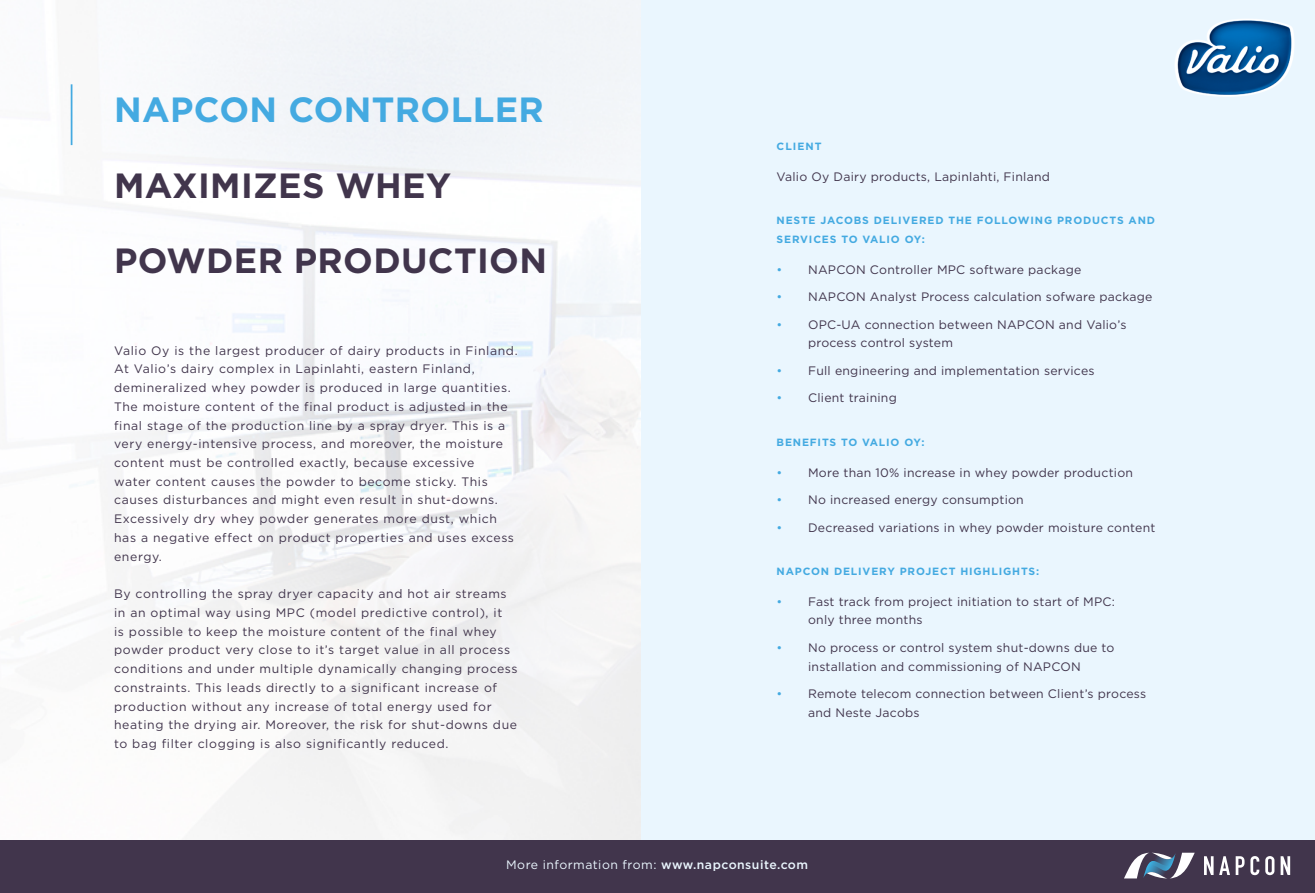
<style>
.page{position:relative;width:1315px;height:893px;background:#fff}
.page>*{position:absolute;margin:0;border:0;box-sizing:border-box;transform-origin:0 0}
.t1{font:700 35px/75.2px "Gotham";letter-spacing:.01em;color:#41354c}
.t2{font:700 35px "Gotham";letter-spacing:.01em;color:#44aae1}
.t3{font:12.25px/18.7px "Gotham";letter-spacing:.05em;color:#41354c}
.t4{font:12.25px/18.7px "Gotham";letter-spacing:.02em;color:#41354c}
.t5{font:12.25px "Gotham";letter-spacing:.04em;color:#eaf6fe}
.t6{font:700 10.5px/18.7px "Gotham";letter-spacing:.08em;color:#44aae1}
.s1{color:#44aae1}
.s2{font-weight:500}
</style>
<div class="page">
<div style="left:635px;top:0;width:680px;height:893px;background:#eaf6fe"></div>
<div style="left:0;top:0;width:640px;height:893px;background:#f8f8fa"></div>
<div style="left:0;top:840px;width:1315px;height:53px;background:#41354c"></div>
<hr style="left:71px;top:84px;width:1px;height:61px;background:#44aae1">
<img style="left:1175px;top:19px;width:119px;height:78px">
<svg style="left:1204px;top:856px;width:9px;height:19px"></svg>
<svg style="left:1219px;top:856px;width:25px;height:19px"></svg>
<svg style="left:1250px;top:856px;width:9px;height:19px"></svg>
<svg style="left:1265px;top:856px;width:9px;height:19px"></svg>
<svg style="left:1280px;top:856px;width:10px;height:19px"></svg>
<svg style="left:1124px;top:853px;width:70px;height:25px"></svg>
<h1 class="t2" style="left:114px;top:87px;width:431px">NAPCON CONTROLLER</h1>
<h1 class="t1" style="left:114px;top:147px;width:434px">MAXIMIZES WHEY<br>POWDER PRODUCTION</h1>
<p class="t3" style="left:114px;top:341px;width:405px">Valio Oy is the largest producer of dairy products in Finland.<br>At Valio’s dairy complex in Lapinlahti, eastern Finland, demineralized whey powder is produced in large quantities.<br>The moisture content of the final product is adjusted in the final stage of the production line by a spray dryer. This is a very energy-intensive process, and moreover, the moisture content must be controlled exactly, because excessive<br>water content causes the powder to become sticky. This causes disturbances and might even result in shut-downs.<br>Excessively dry whey powder generates more dust, which has a negative effect on product properties and uses excess energy.</p>
<p class="t3" style="left:114px;top:584px;width:405px">By controlling the spray dryer capacity and hot air streams in an optimal way using MPC (model predictive control), it<br>is possible to keep the moisture content of the final whey powder product very close to it’s target value in all process conditions and under multiple dynamically changing process constraints. This leads directly to a significant increase of production without any increase of total energy used for heating the drying air. Moreover, the risk for shut-downs due to bag filter clogging is also significantly reduced.</p>
<p class="t6" style="left:776px;top:137px;width:47px">CLIENT</p>
<p class="t4" style="left:776px;top:167px;width:275px">Valio Oy Dairy products, Lapinlahti, Finland</p>
<p class="t6" style="left:776px;top:211px;width:380px">NESTE JACOBS DELIVERED THE FOLLOWING PRODUCTS AND<br>SERVICES TO VALIO OY:</p>
<p class="t4" style="left:776px;top:260px;width:306px"><span class="s1">•</span> NAPCON Controller MPC software package</p>
<p class="t4" style="left:776px;top:287px;width:377px"><span class="s1">•</span> NAPCON Analyst Process calculation sofware package</p>
<p class="t4" style="left:808px;top:315px;width:320px;text-indent:-31px"><span class="s1">•</span> OPC-UA connection between NAPCON and Valio’s process control system</p>
<p class="t4" style="left:776px;top:361px;width:319px"><span class="s1">•</span> Full engineering and implementation services</p>
<p class="t4" style="left:776px;top:388px;width:122px"><span class="s1">•</span> Client training</p>
<p class="t6" style="left:776px;top:432px;width:149px">BENEFITS TO VALIO OY:</p>
<p class="t4" style="left:776px;top:463px;width:358px"><span class="s1">•</span> More than 10% increase in whey powder production</p>
<p class="t4" style="left:776px;top:490px;width:249px"><span class="s1">•</span> No increased energy consumption</p>
<p class="t4" style="left:776px;top:517px;width:380px"><span class="s1">•</span> Decreased variations in whey powder moisture content</p>
<p class="t6" style="left:776px;top:562px;width:264px">NAPCON DELIVERY PROJECT HIGHLIGHTS:</p>
<p class="t4" style="left:808px;top:592px;width:308px;text-indent:-31px"><span class="s1">•</span> Fast track from project initiation to start of MPC: only three months</p>
<p class="t4" style="left:776px;top:638px;width:339px;text-align:center"><span class="s1">•</span> No process or control system shut-downs due to installation and commissioning of NAPCON</p>
<p class="t4" style="left:808px;top:684px;width:340px;text-indent:-31px"><span class="s1">•</span> Remote telecom connection between Client’s process and Neste Jacobs</p>
<p class="t5" style="left:506px;top:856px;width:303px">More information from: <span class="s2">www.napconsuite.com</span></p>
</div>
